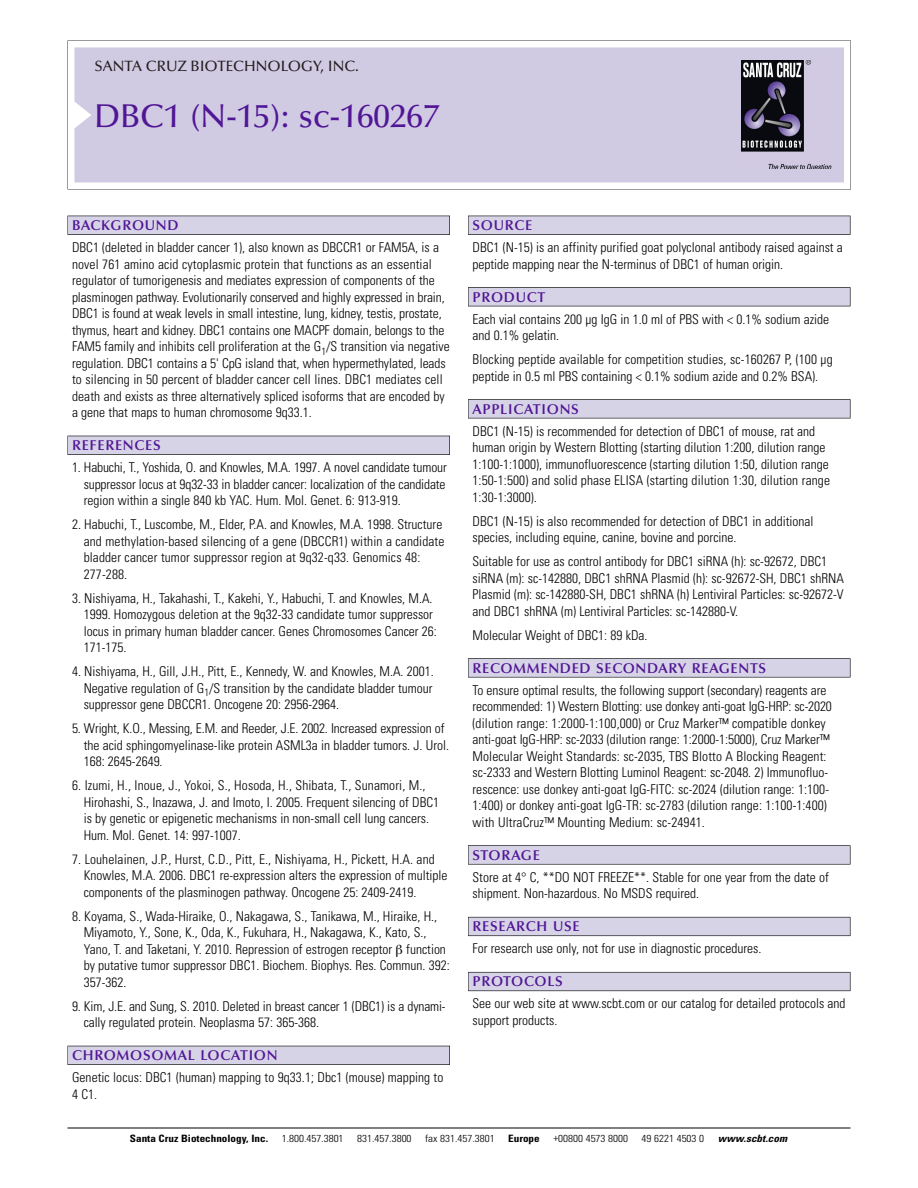
<style>
.page{position:relative;width:918px;height:1188px;background:#fff}
.page>*{position:absolute;margin:0;border:0;box-sizing:border-box;transform-origin:0 0}
.t1{font:500 33px "Optima";color:#511695}
.t2{font:500 15px "Optima";color:#231f20}
.t3{font:600 14.25px "Optima";letter-spacing:.05em;color:#511695}
.t4{font:300 condensed 13.5px/16.5px "Univers";color:#000}
.t5{font:300 condensed 10.2px "Univers";color:#000;scale:1.1 1}
.t6{font:700 condensed 10.2px "Univers";color:#000;scale:1.1 1}
.t7{font:italic 700 condensed 10.2px "Univers";letter-spacing:.005em;color:#000;scale:1.1 1}
</style>
<div class="page">
<svg style="left:68px;top:40px;width:783px;height:149px"></svg>
<div style="left:74px;top:47px;width:770px;height:135px;background:#d1cae3"></div>
<img style="left:741px;top:60px;width:90px;height:108px">
<div style="left:68px;top:216px;width:382px;height:19px;background:#525155"></div>
<div style="left:68px;top:216px;width:381px;height:18px;background:#d7d3e7"></div>
<div style="left:68px;top:436px;width:382px;height:19px;background:#515055"></div>
<div style="left:68px;top:436px;width:381px;height:18px;background:#d7d3e7"></div>
<div style="left:68px;top:1046px;width:382px;height:19px;background:#525158"></div>
<div style="left:68px;top:1046px;width:381px;height:18px;background:#d7d3e7"></div>
<div style="left:468px;top:216px;width:382px;height:19px;background:#525155"></div>
<div style="left:468px;top:216px;width:382px;height:18px;background:#d7d3e7"></div>
<div style="left:468px;top:287px;width:382px;height:19px;background:#525155"></div>
<div style="left:468px;top:288px;width:382px;height:18px;background:#d7d3e7"></div>
<div style="left:468px;top:399px;width:382px;height:19px;background:#545357"></div>
<div style="left:468px;top:400px;width:382px;height:18px;background:#d7d3e7"></div>
<div style="left:468px;top:658px;width:382px;height:19px;background:#575759"></div>
<div style="left:468px;top:659px;width:382px;height:18px;background:#d7d3e7"></div>
<svg style="left:468px;top:845px;width:382px;height:20px"></svg>
<div style="left:468px;top:846px;width:382px;height:18px;background:#d7d3e7"></div>
<div style="left:468px;top:917px;width:382px;height:19px;background:#66646e"></div>
<div style="left:468px;top:917px;width:382px;height:18px;background:#d7d3e7"></div>
<div style="left:468px;top:972px;width:382px;height:19px;background:#66646d"></div>
<div style="left:468px;top:973px;width:382px;height:18px;background:#d7d3e7"></div>
<hr style="left:68px;top:1128px;width:782px;height:1px;background:#000">
<p class="t2" style="left:94px;top:61px;width:266px">SANTA CRUZ BIOTECHNOLOGY, INC.</p>
<h1 class="t1" style="left:94px;top:103px;width:347px">DBC1 (N-15): sc-160267</h1>
<p class="t3" style="left:72px;top:219px;width:108px">BACKGROUND</p>
<p class="t4" style="left:72px;top:240px;width:379px">DBC1 (deleted in bladder cancer 1), also known as DBCCR1 or FAM5A, is a novel 761 amino acid cytoplasmic protein that functions as an essential regulator of tumorigenesis and mediates expression of components of the plasminogen pathway. Evolutionarily conserved and highly expressed in brain, DBC1 is found at weak levels in small intestine, lung, kidney, testis, prostate, thymus, heart and kidney. DBC1 contains one MACPF domain, belongs to the FAM5 family and inhibits cell proliferation at the G<sub>1</sub>/S transition via negative regulation. DBC1 contains a 5' CpG island that, when hypermethylated, leads to silencing in 50 percent of bladder cancer cell lines. DBC1 mediates cell death and exists as three alternatively spliced isoforms that are encoded by a gene that maps to human chromosome 9q33.1.</p>
<p class="t3" style="left:72px;top:440px;width:90px">REFERENCES</p>
<p class="t4" style="left:84px;top:460px;width:365px;text-align:justify;text-indent:-12px">1. Habuchi, T., Yoshida, O. and Knowles, M.A. 1997. A novel candidate tumour suppressor locus at 9q32-33 in bladder cancer: localization of the candidate region within a single 840 kb YAC. Hum. Mol. Genet. 6: 913-919.</p>
<p class="t4" style="left:84px;top:517px;width:362px;text-indent:-12px">2. Habuchi, T., Luscombe, M., Elder, P.A. and Knowles, M.A. 1998. Structure and methylation-based silencing of a gene (DBCCR1) within a candidate bladder cancer tumor suppressor region at 9q32-q33. Genomics 48:<br>277-288.</p>
<p class="t4" style="left:84px;top:591px;width:355px;text-indent:-12px">3. Nishiyama, H., Takahashi, T., Kakehi, Y., Habuchi, T. and Knowles, M.A.<br>1999. Homozygous deletion at the 9q32-33 candidate tumor suppressor locus in primary human bladder cancer. Genes Chromosomes Cancer 26:<br>171-175.</p>
<p class="t4" style="left:84px;top:664px;width:352px;text-align:justify;text-indent:-12px">4. Nishiyama, H., Gill, J.H., Pitt, E., Kennedy, W. and Knowles, M.A. 2001.<br>Negative regulation of G<sub>1</sub>/S transition by the candidate bladder tumour suppressor gene DBCCR1. Oncogene 20: 2956-2964.</p>
<p class="t4" style="left:84px;top:721px;width:367px;text-indent:-12px">5. Wright, K.O., Messing, E.M. and Reeder, J.E. 2002. Increased expression of the acid sphingomyelinase-like protein ASML3a in bladder tumors. J. Urol.<br>168: 2645-2649.</p>
<p class="t4" style="left:84px;top:778px;width:357px;text-indent:-12px">6. Izumi, H., Inoue, J., Yokoi, S., Hosoda, H., Shibata, T., Sunamori, M., Hirohashi, S., Inazawa, J. and Imoto, I. 2005. Frequent silencing of DBC1 is by genetic or epigenetic mechanisms in non-small cell lung cancers.<br>Hum. Mol. Genet. 14: 997-1007.</p>
<p class="t4" style="left:84px;top:852px;width:365px;text-indent:-12px">7. Louhelainen, J.P., Hurst, C.D., Pitt, E., Nishiyama, H., Pickett, H.A. and<br>Knowles, M.A. 2006. DBC1 re-expression alters the expression of multiple components of the plasminogen pathway. Oncogene 25: 2409-2419.</p>
<p class="t4" style="left:84px;top:909px;width:368px;text-indent:-12px">8. Koyama, S., Wada-Hiraike, O., Nakagawa, S., Tanikawa, M., Hiraike, H., Miyamoto, Y., Sone, K., Oda, K., Fukuhara, H., Nakagawa, K., Kato, S., Yano, T. and Taketani, Y. 2010. Repression of estrogen receptor function by putative tumor suppressor DBC1. Biochem. Biophys. Res. Commun. 392:<br>357-362.</p>
<p class="t4" style="left:84px;top:999px;width:364px;text-indent:-12px">9. Kim, J.E. and Sung, S. 2010. Deleted in breast cancer 1 (DBC1) is a dynami&shy;cally regulated protein. Neoplasma 57: 365-368.</p>
<p class="t3" style="left:72px;top:1050px;width:207px">CHROMOSOMAL LOCATION</p>
<p class="t4" style="left:72px;top:1070px;width:373px">Genetic locus: DBC1 (human) mapping to 9q33.1; Dbc1 (mouse) mapping to<br>4 C1.</p>
<p class="t3" style="left:473px;top:219px;width:61px">SOURCE</p>
<p class="t4" style="left:473px;top:240px;width:372px">DBC1 (N-15) is an affinity purified goat polyclonal antibody raised against a peptide mapping near the N-terminus of DBC1 of human origin.</p>
<p class="t3" style="left:473px;top:291px;width:74px">PRODUCT</p>
<p class="t4" style="left:473px;top:312px;width:358px">Each vial contains 200 µg IgG in 1.0 ml of PBS with &lt; 0.1% sodium azide and 0.1% gelatin.</p>
<p class="t4" style="left:473px;top:352px;width:362px">Blocking peptide available for competition studies, sc-160267 P, (100 µg peptide in 0.5 ml PBS containing &lt; 0.1% sodium azide and 0.2% BSA).</p>
<p class="t3" style="left:473px;top:403px;width:108px">APPLICATIONS</p>
<p class="t4" style="left:473px;top:424px;width:359px">DBC1 (N-15) is recommended for detection of DBC1 of mouse, rat and human origin by Western Blotting (starting dilution 1:200, dilution range 1:100-1:1000), immunofluorescence (starting dilution 1:50, dilution range 1:50-1:500) and solid phase ELISA (starting dilution 1:30, dilution range 1:30-1:3000).</p>
<p class="t4" style="left:473px;top:514px;width:342px">DBC1 (N-15) is also recommended for detection of DBC1 in additional species, including equine, canine, bovine and porcine.</p>
<p class="t4" style="left:473px;top:554px;width:373px">Suitable for use as control antibody for DBC1 siRNA (h): sc-92672, DBC1 siRNA (m): sc-142880, DBC1 shRNA Plasmid (h): sc-92672-SH, DBC1 shRNA Plasmid (m): sc-142880-SH, DBC1 shRNA (h) Lentiviral Particles: sc-92672-V and DBC1 shRNA (m) Lentiviral Particles: sc-142880-V.</p>
<p class="t4" style="left:473px;top:628px;width:177px">Molecular Weight of DBC1: 89 kDa.</p>
<p class="t3" style="left:473px;top:662px;width:295px">RECOMMENDED SECONDARY REAGENTS</p>
<p class="t4" style="left:473px;top:683px;width:361px">To ensure optimal results, the following support (secondary) reagents are recommended: 1) Western Blotting: use donkey anti-goat IgG-HRP: sc-2020 (dilution range: 1:2000-1:100,000) or Cruz Marker™ compatible donkey anti-goat IgG-HRP: sc-2033 (dilution range: 1:2000-1:5000), Cruz Marker™ Molecular Weight Standards: sc-2035, TBS Blotto A Blocking Reagent: sc-2333 and Western Blotting Luminol Reagent: sc-2048. 2) Immunofluo&shy;rescence: use donkey anti-goat IgG-FITC: sc-2024 (dilution range: 1:100- 1:400) or donkey anti-goat IgG-TR: sc-2783 (dilution range: 1:100-1:400) with UltraCruz™ Mounting Medium: sc-24941.</p>
<p class="t3" style="left:473px;top:849px;width:69px">STORAGE</p>
<p class="t4" style="left:473px;top:870px;width:358px">Store at 4° C, **DO NOT FREEZE**. Stable for one year from the date of shipment. Non-hazardous. No MSDS required.</p>
<p class="t3" style="left:473px;top:921px;width:109px">RESEARCH USE</p>
<p class="t4" style="left:473px;top:941px;width:290px">For research use only, not for use in diagnostic procedures.</p>
<p class="t3" style="left:473px;top:976px;width:92px">PROTOCOLS</p>
<p class="t4" style="left:473px;top:997px;width:375px">See our web site at www.scbt.com or our catalog for detailed protocols and support products.</p>
<p class="t6" style="left:130px;top:1135px;width:127px">Santa Cruz Biotechnology, Inc.</p>
<p class="t5" style="left:282px;top:1135px;width:58px">1.800.457.3801</p>
<p class="t5" style="left:357px;top:1135px;width:51px">831.457.3800</p>
<p class="t5" style="left:425px;top:1135px;width:65px">fax 831.457.3801</p>
<p class="t6" style="left:508px;top:1135px;width:30px">Europe</p>
<p class="t5" style="left:553px;top:1135px;width:69px">+00800 4573 8000</p>
<p class="t5" style="left:642px;top:1135px;width:58px">49 6221 4503 0</p>
<p class="t7" style="left:718px;top:1135px;width:64px">www.scbt.com</p>
</div>
